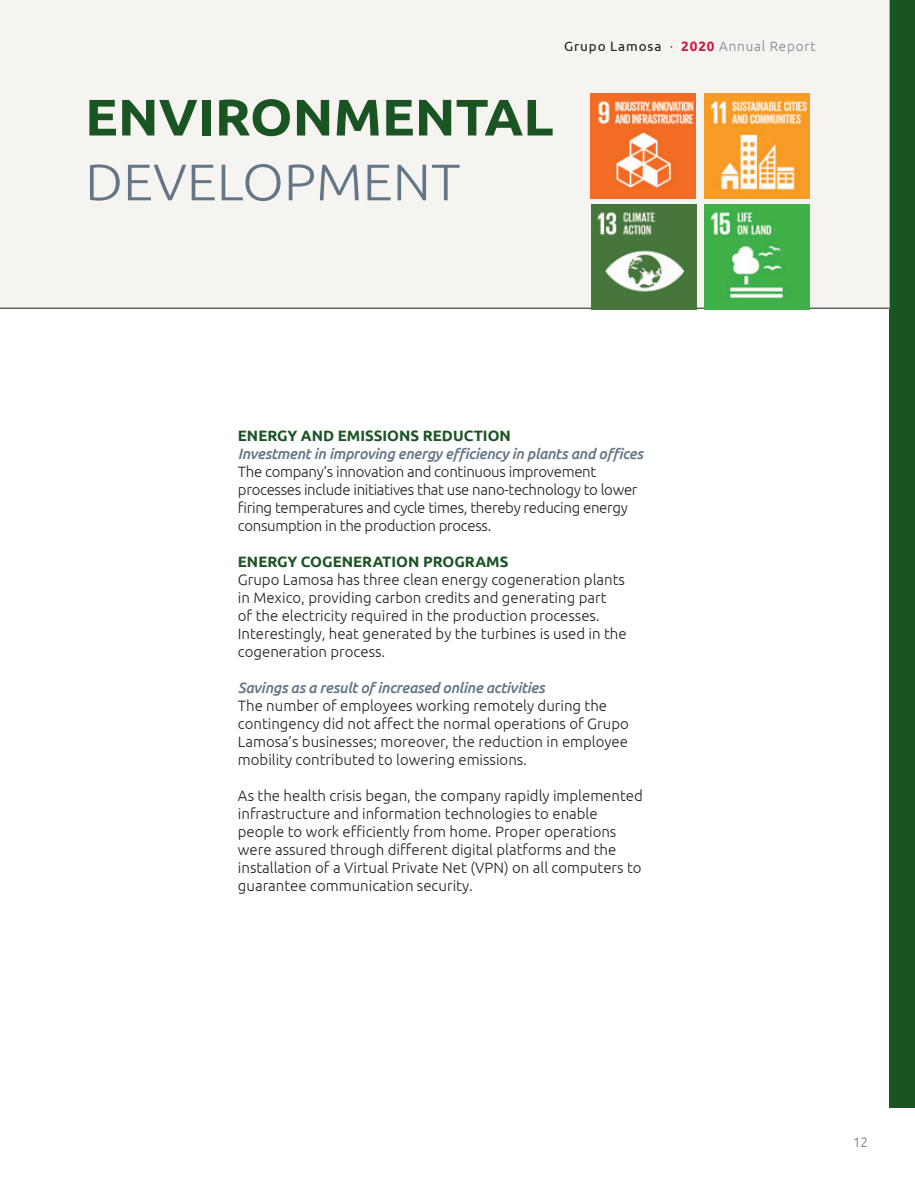
<style>
.page{position:relative;width:915px;height:1191px;background:#fff}
.page>*{position:absolute;margin:0;border:0;box-sizing:border-box;transform-origin:0 0}
.t1{font:700 51.3px/64.8px "Ubuntu";color:#1a5423;scale:1.05 1}
.Body_Text_SPA{font:300 15px/18px "Ubuntu";color:#231f20}
.Body_Text_SPA-2{font:300 15px/18px "Ubuntu";letter-spacing:-.02em;color:#231f20}
.Body_Text_SPA-3{font:italic 500 15px "Ubuntu";letter-spacing:-.02em;color:#647686}
.Body_Text_SPA-4{font:700 15px "Ubuntu";color:#1a5423}
.t2{font:300 13.5px "Ubuntu";letter-spacing:.06em;color:#808285}
.t3{font:300 13.5px "Ubuntu";color:#647686}
.s1{font-weight:400;color:#231f20}
.s2{color:#231f20}
.s3{font-weight:700;color:#cd153e}
.s4{font-weight:300;color:#647686}
</style>
<div class="page">
<div style="left:889px;top:0;width:25px;height:1107px;background:#1a5423"></div>
<div style="left:0;top:0;width:889px;height:308px;background:#f5f4f0"></div>
<hr style="left:0;top:308px;width:889px;height:1px;background:#231f20">
<img style="left:590px;top:94px;width:105px;height:104px">
<img style="left:704px;top:94px;width:105px;height:104px">
<img style="left:591px;top:204px;width:105px;height:105px">
<img style="left:704px;top:204px;width:105px;height:105px">
<p class="t2" style="left:564px;top:39px;width:253px"><span class="s1">Grupo Lamosa</span> <span class="s2">·</span> <span class="s3">2020</span> Annual Report</p>
<p class="t1" style="left:85px;top:84px;width:447px">ENVIRONMENTAL<br><span class="s4">DEVELOPMENT</span></p>
<p class="Body_Text_SPA-4" style="left:238px;top:426px;width:274px">ENERGY AND EMISSIONS REDUCTION</p>
<p class="Body_Text_SPA-3" style="left:238px;top:444px;width:406px">Investment in improving energy efficiency in plants and offices</p>
<p class="Body_Text_SPA-2" style="left:238px;top:462px;width:401px">The company’s innovation and continuous improvement processes include initiatives that use nano-technology to lower firing temperatures and cycle times, thereby reducing energy consumption in the production process.</p>
<p class="Body_Text_SPA-4" style="left:238px;top:552px;width:272px">ENERGY COGENERATION PROGRAMS</p>
<p class="Body_Text_SPA" style="left:238px;top:570px;width:390px">Grupo Lamosa has three clean energy cogeneration plants in Mexico, providing carbon credits and generating part<br>of the electricity required in the production processes.<br>Interestingly, heat generated by the turbines is used in the cogeneration process.</p>
<p class="Body_Text_SPA-3" style="left:238px;top:678px;width:308px">Savings as a result of increased online activities</p>
<p class="Body_Text_SPA" style="left:238px;top:696px;width:392px">The number of employees working remotely during the contingency did not affect the normal operations of Grupo Lamosa’s businesses; moreover, the reduction in employee mobility contributed to lowering emissions.</p>
<p class="Body_Text_SPA" style="left:238px;top:786px;width:406px">As the health crisis began, the company rapidly implemented infrastructure and information technologies to enable people to work efficiently from home. Proper operations were assured through different digital platforms and the installation of a Virtual Private Net (VPN) on all computers to guarantee communication security.</p>
<p class="t3" style="left:852px;top:1133px;width:17px">12</p>
</div>
